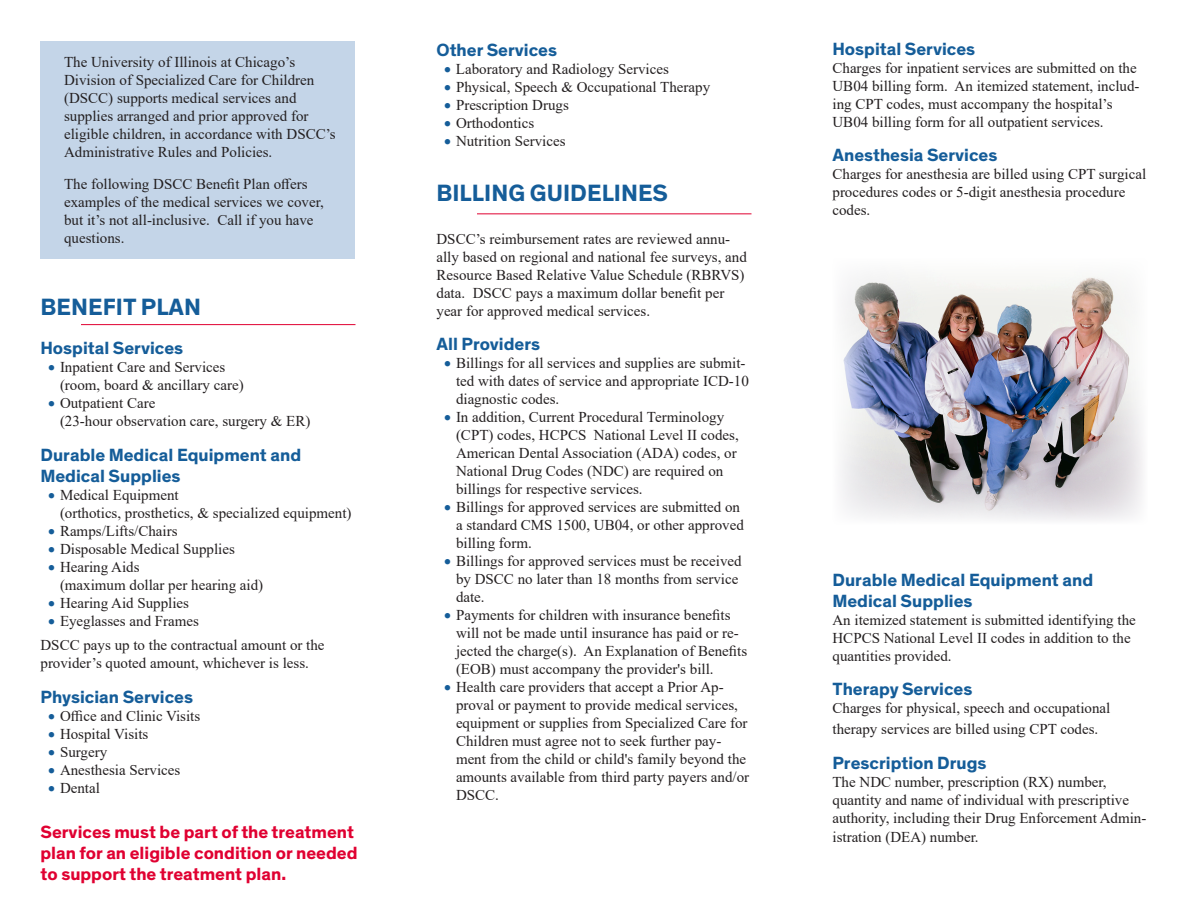
<style>
.page{position:relative;width:1188px;height:918px;background:#fff}
.page>*{position:absolute;margin:0;border:0;box-sizing:border-box;transform-origin:0 0}
.t1{font:700 24px "Theinhardt";color:#155d99}
.t2{font:700 18px/21px "Theinhardt";color:#155d99}
.t3{font:700 18px/21px "Theinhardt";color:#e00031}
.t4{font:15px/18px "Times New Roman";color:#231f20}
.s1{color:#155d99}
</style>
<div class="page">
<div style="left:40px;top:41px;width:316px;height:217px;background:#c4d5e8"></div>
<hr style="left:81px;top:324px;width:275px;height:1px;background:#e00031">
<hr style="left:477px;top:213px;width:275px;height:1px;background:#e00031">
<img style="left:841px;top:276px;width:302px;height:244px">
<p class="t4" style="left:64px;top:53px;width:273px">The University of Illinois at Chicago’s Division of Specialized Care for Children (DSCC) supports medical services and supplies arranged and prior approved for eligible children, in accordance with DSCC’s Administrative Rules and Policies.</p>
<p class="t4" style="left:64px;top:174px;width:261px">The following DSCC Benefit Plan offers examples of the medical services we cover, but it’s not all-inclusive. Call if you have questions.</p>
<p class="t1" style="left:40px;top:292px;width:162px">BENEFIT PLAN</p>
<p class="t2" style="left:40px;top:338px;width:144px">Hospital Services</p>
<p class="t4" style="left:60px;top:358px;width:185px;text-indent:-12px"><span class="s1">•</span> Inpatient Care and Services (room, board &amp; ancillary care)</p>
<p class="t4" style="left:60px;top:394px;width:252px;text-indent:-12px"><span class="s1">•</span> Outpatient Care<br>(23-hour observation care, surgery &amp; ER)</p>
<p class="t2" style="left:40px;top:444px;width:262px">Durable Medical Equipment and<br>Medical Supplies</p>
<p class="t4" style="left:60px;top:485px;width:293px;text-indent:-12px"><span class="s1">•</span> Medical Equipment<br>(orthotics, prosthetics, &amp; specialized equipment)</p>
<p class="t4" style="left:48px;top:521px;width:131px"><span class="s1">•</span> Ramps/Lifts/Chairs</p>
<p class="t4" style="left:48px;top:539px;width:188px"><span class="s1">•</span> Disposable Medical Supplies</p>
<p class="t4" style="left:60px;top:557px;width:205px;text-indent:-12px"><span class="s1">•</span> Hearing Aids<br>(maximum dollar per hearing aid)</p>
<p class="t4" style="left:48px;top:593px;width:143px"><span class="s1">•</span> Hearing Aid Supplies</p>
<p class="t4" style="left:48px;top:611px;width:153px"><span class="s1">•</span> Eyeglasses and Frames</p>
<p class="t4" style="left:40px;top:636px;width:286px">DSCC pays up to the contractual amount or the provider’s quoted amount, whichever is less.</p>
<p class="t2" style="left:40px;top:687px;width:154px">Physician Services</p>
<p class="t4" style="left:48px;top:706px;width:154px"><span class="s1">•</span> Office and Clinic Visits</p>
<p class="t4" style="left:48px;top:724px;width:102px"><span class="s1">•</span> Hospital Visits</p>
<p class="t4" style="left:48px;top:742px;width:61px"><span class="s1">•</span> Surgery</p>
<p class="t4" style="left:48px;top:760px;width:134px"><span class="s1">•</span> Anesthesia Services</p>
<p class="t4" style="left:48px;top:778px;width:53px"><span class="s1">•</span> Dental</p>
<p class="t3" style="left:40px;top:822px;width:318px">Services must be part of the treatment plan for an eligible condition or needed to support the treatment plan.</p>
<p class="t2" style="left:436px;top:40px;width:122px">Other Services</p>
<p class="t4" style="left:444px;top:59px;width:226px"><span class="s1">•</span> Laboratory and Radiology Services</p>
<p class="t4" style="left:444px;top:77px;width:268px"><span class="s1">•</span> Physical, Speech &amp; Occupational Therapy</p>
<p class="t4" style="left:444px;top:95px;width:126px"><span class="s1">•</span> Prescription Drugs</p>
<p class="t4" style="left:444px;top:113px;width:92px"><span class="s1">•</span> Orthodontics</p>
<p class="t4" style="left:444px;top:131px;width:123px"><span class="s1">•</span> Nutrition Services</p>
<p class="t1" style="left:436px;top:178px;width:233px">BILLING GUIDELINES</p>
<p class="t4" style="left:436px;top:229px;width:312px">DSCC’s reimbursement rates are reviewed annu&shy;ally based on regional and national fee surveys, and Resource Based Relative Value Schedule (RBRVS) data. DSCC pays a maximum dollar benefit per year for approved medical services.</p>
<p class="t2" style="left:436px;top:334px;width:105px">All Providers</p>
<p class="t4" style="left:456px;top:354px;width:294px;text-indent:-12px"><span class="s1">•</span> Billings for all services and supplies are submit&shy;ted with dates of service and appropriate ICD-10 diagnostic codes.</p>
<p class="t4" style="left:456px;top:408px;width:284px;text-indent:-12px"><span class="s1">•</span> In addition, Current Procedural Terminology (CPT) codes, HCPCS National Level II codes, American Dental Association (ADA) codes, or National Drug Codes (NDC) are required on billings for respective services.</p>
<p class="t4" style="left:456px;top:498px;width:289px;text-indent:-12px"><span class="s1">•</span> Billings for approved services are submitted on a standard CMS 1500, UB04, or other approved billing form.</p>
<p class="t4" style="left:456px;top:552px;width:287px;text-indent:-12px"><span class="s1">•</span> Billings for approved services must be received by DSCC no later than 18 months from service date.</p>
<p class="t4" style="left:456px;top:606px;width:293px;text-indent:-12px"><span class="s1">•</span> Payments for children with insurance benefits will not be made until insurance has paid or re&shy;jected the charge(s). An Explanation of Benefits (EOB) must accompany the provider's bill.</p>
<p class="t4" style="left:456px;top:678px;width:295px;text-indent:-12px"><span class="s1">•</span> Health care providers that accept a Prior Ap&shy;proval or payment to provide medical services, equipment or supplies from Specialized Care for Children must agree not to seek further pay&shy;ment from the child or child's family beyond the amounts available from third party payers and/or DSCC.</p>
<p class="t2" style="left:832px;top:39px;width:144px">Hospital Services</p>
<p class="t4" style="left:832px;top:58px;width:309px">Charges for inpatient services are submitted on the UB04 billing form. An itemized statement, includ&shy;ing CPT codes, must accompany the hospital’s UB04 billing form for all outpatient services.</p>
<p class="t2" style="left:832px;top:145px;width:166px">Anesthesia Services</p>
<p class="t4" style="left:832px;top:165px;width:315px">Charges for anesthesia are billed using CPT surgical procedures codes or 5-digit anesthesia procedure codes.</p>
<p class="t2" style="left:832px;top:570px;width:262px">Durable Medical Equipment and<br>Medical Supplies</p>
<p class="t4" style="left:832px;top:610px;width:305px">An itemized statement is submitted identifying the<br>HCPCS National Level II codes in addition to the quantities provided.</p>
<p class="t2" style="left:832px;top:679px;width:141px">Therapy Services</p>
<p class="t4" style="left:832px;top:697px;width:279px;line-height:21px">Charges for physical, speech and occupational therapy services are billed using CPT codes.</p>
<p class="t2" style="left:832px;top:753px;width:156px">Prescription Drugs</p>
<p class="t4" style="left:832px;top:772px;width:315px">The NDC number, prescription (RX) number, quantity and name of individual with prescriptive authority, including their Drug Enforcement Admin-</p>
<p class="t4" style="left:832px;top:828px;width:148px">istration (DEA) number.</p>
</div>
